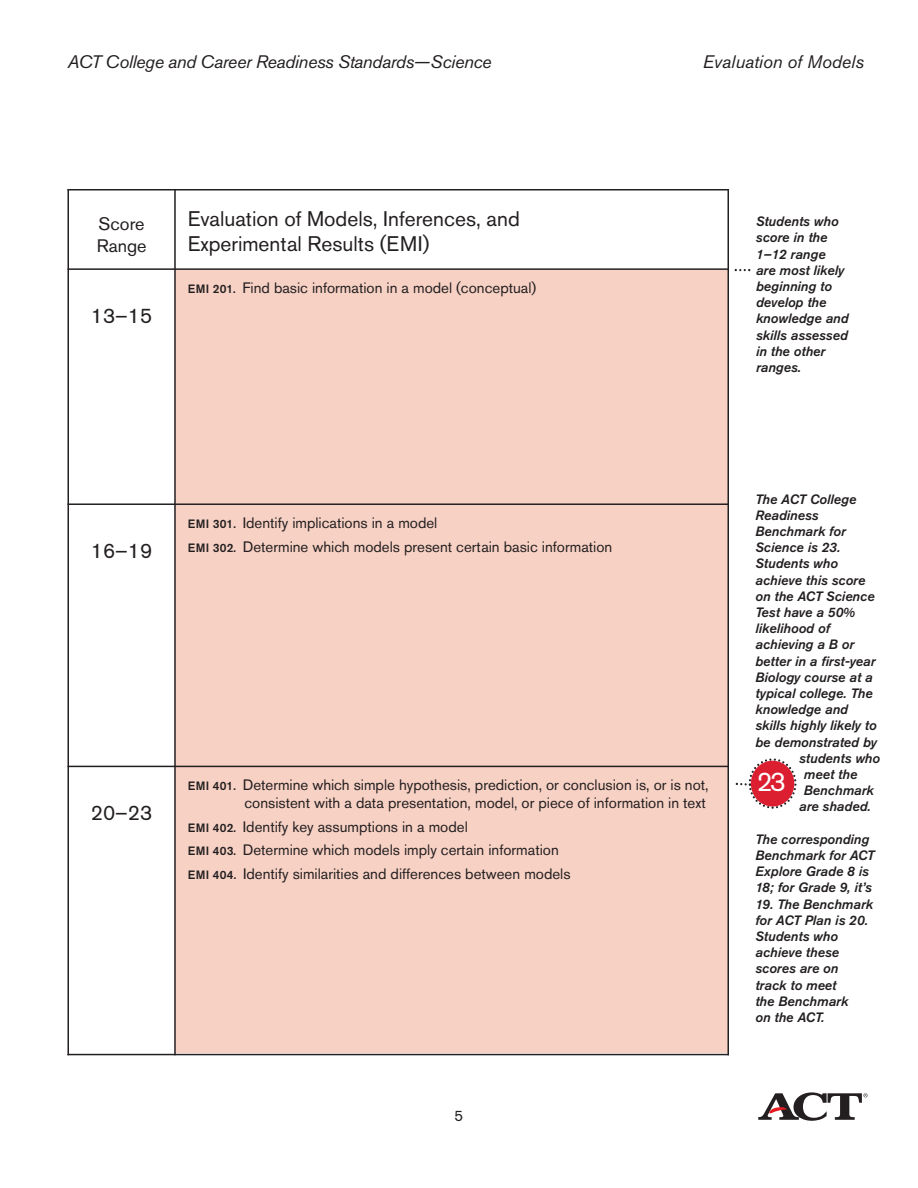
<style>
.page{position:relative;width:918px;height:1188px;background:#fff}
.page>*{position:absolute;margin:0;border:0;box-sizing:border-box;transform-origin:0 0}
.t1{font:27px "Akzidenz Grotesk Std";color:#fff}
.t2{font:21px/25.2px "Akzidenz Grotesk Std";color:#231f20}
.t3{font:italic 18px "Akzidenz Grotesk Std";letter-spacing:-.02em;color:#231f20}
.t4{font:italic 18px "Akzidenz Grotesk Std";color:#231f20}
.t5{font:18px/21.6px "Akzidenz Grotesk Std";color:#231f20}
.t6{font:15px/23.4px "Akzidenz Grotesk Std";color:#231f20}
.t7{font:italic 500 13.5px/16.2px "Akzidenz Grotesk Std";color:#231f20}
.s1{font-weight:500;font-size:12px}
</style>
<div class="page">
<svg style="left:758px;top:1092px;width:110px;height:29px"></svg>
<div style="left:175px;top:269px;width:554px;height:784px;background:#f7d1c4"></div>
<hr style="left:68px;top:189px;width:1px;height:866px;background:#231f20">
<hr style="left:174px;top:189px;width:2px;height:866px;background:#231f20">
<hr style="left:728px;top:189px;width:1px;height:866px;background:#231f20">
<hr style="left:68px;top:189px;width:661px;height:1px;background:#231f20">
<hr style="left:68px;top:268px;width:661px;height:2px;background:#231f20">
<hr style="left:68px;top:503px;width:661px;height:2px;background:#231f20">
<hr style="left:68px;top:766px;width:661px;height:1px;background:#231f20">
<hr style="left:68px;top:1054px;width:661px;height:1px;background:#231f20">
<svg style="left:735px;top:269px;width:15px;height:2px"></svg>
<svg style="left:735px;top:758px;width:62px;height:51px"></svg>
<h3 class="t3" style="left:68px;top:55px;width:426px">ACT College and Career Readiness Standards—Science</h3>
<h3 class="t4" style="left:703px;top:55px;width:163px">Evaluation of Models</h3>
<h3 class="t5" style="left:97px;top:215px;width:51px">Score<br>Range</h3>
<h2 class="t2" style="left:188px;top:208px;width:334px">Evaluation of Models, Inferences, and<br>Experimental Results (EMI)</h2>
<h2 class="t2" style="left:91px;top:305px;width:63px">13–15</h2>
<p class="t6" style="left:188px;top:278px;width:350px"><span class="s1">EMI 201.</span> Find basic information in a model (conceptual)</p>
<h2 class="t2" style="left:91px;top:540px;width:63px">16–19</h2>
<p class="t6" style="left:188px;top:513px;width:426px"><span class="s1">EMI 301.</span> Identify implications in a model<br><span class="s1">EMI 302.</span> Determine which models present certain basic information</p>
<h2 class="t2" style="left:91px;top:802px;width:63px">20–23</h2>
<p class="t6" style="left:188px;top:778px;width:522px;line-height:18px;text-align:right"><span class="s1">EMI 401.</span> Determine which simple hypothesis, prediction, or conclusion is, or is not, consistent with a data presentation, model, or piece of information in text</p>
<p class="t6" style="left:188px;top:817px;width:384px"><span class="s1">EMI 402.</span> Identify key assumptions in a model<br><span class="s1">EMI 403.</span> Determine which models imply certain information<br><span class="s1">EMI 404.</span> Identify similarities and differences between models</p>
<p class="t6" style="left:455px;top:1106px;width:10px">5</p>
<p class="t7" style="left:756px;top:214px;width:94px">Students who score in the<br>1–12 range are most likely beginning to develop the knowledge and skills assessed in the other ranges.</p>
<p class="t7" style="left:755px;top:492px;width:102px">The ACT College</p>
<p class="t7" style="left:755px;top:508px;width:65px">Readiness</p>
<p class="t7" style="left:755px;top:524px;width:92px">Benchmark for</p>
<p class="t7" style="left:755px;top:540px;width:87px">Science is 23.</p>
<p class="t7" style="left:755px;top:557px;width:84px">Students who</p>
<p class="t7" style="left:755px;top:573px;width:111px">achieve this score</p>
<p class="t7" style="left:755px;top:589px;width:121px">on the ACT Science</p>
<p class="t7" style="left:755px;top:605px;width:101px">Test have a 50%</p>
<p class="t7" style="left:755px;top:621px;width:76px">likelihood of</p>
<p class="t7" style="left:755px;top:638px;width:100px">achieving a B or</p>
<p class="t7" style="left:755px;top:654px;width:122px">better in a first-year</p>
<p class="t7" style="left:755px;top:670px;width:119px">Biology course at a</p>
<p class="t7" style="left:755px;top:686px;width:119px">typical college. The</p>
<p class="t7" style="left:755px;top:702px;width:94px">knowledge and</p>
<p class="t7" style="left:755px;top:719px;width:123px">skills highly likely to</p>
<p class="t7" style="left:755px;top:735px;width:123px">be demonstrated by</p>
<p class="t7" style="left:799px;top:751px;width:82px">students who</p>
<p class="t7" style="left:804px;top:767px;width:55px">meet the</p>
<p class="t7" style="left:804px;top:783px;width:71px">Benchmark</p>
<p class="t7" style="left:799px;top:800px;width:73px">are shaded.</p>
<p class="t7" style="left:755px;top:832px;width:121px">The corresponding<br>Benchmark for ACT<br>Explore Grade 8 is<br>18; for Grade 9, it’s</p>
<p class="t7" style="left:755px;top:897px;width:119px">19. The Benchmark for ACT Plan is 20.<br>Students who achieve these scores are on<br>track to meet<br>the Benchmark<br>on the ACT.</p>
<h1 class="t1" style="left:757px;top:772px;width:30px">23</h1>
</div>
